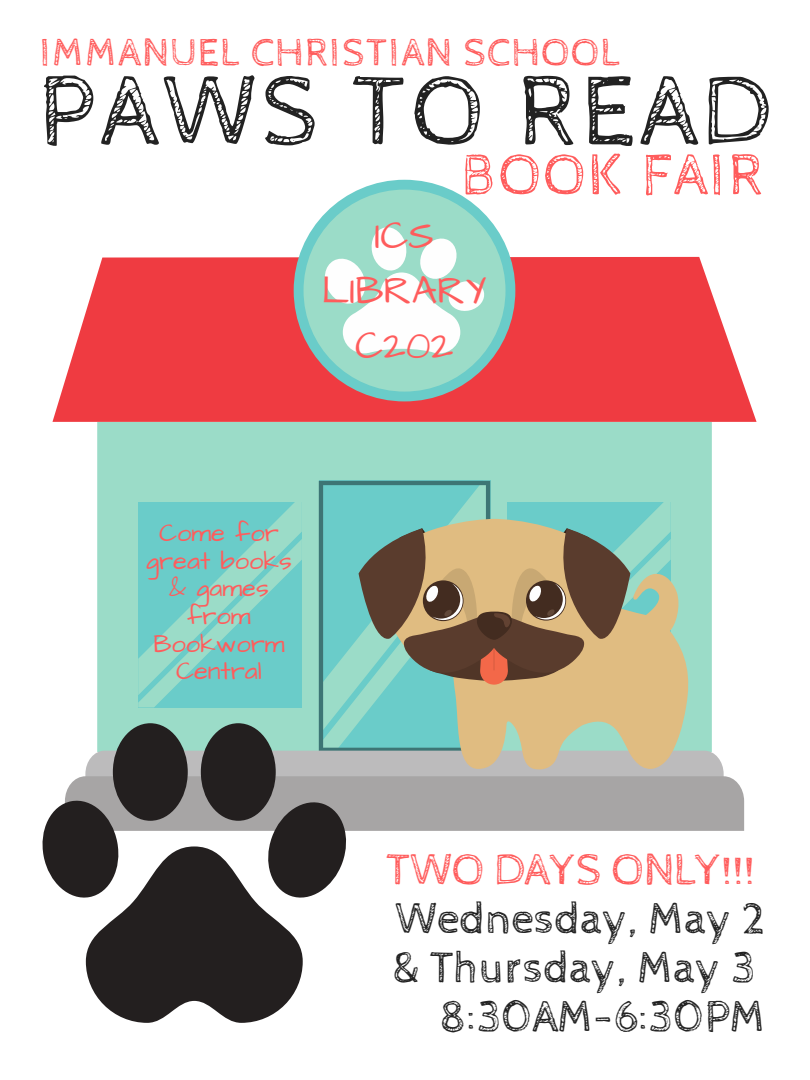
<style>
.page{position:relative;width:810px;height:1080px;background:#fff}
.page>*{position:absolute;margin:0;border:0;box-sizing:border-box;transform-origin:0 0}
.t1{font:101.88px "Cabin Sketch";letter-spacing:.05em;color:#222}
.t2{font:59.44px "Cabin Sketch";letter-spacing:.04em;color:#ff5c5c}
.t3{font:45.25px/49.2px "Cabin Sketch";color:#222;text-align:right}
.t4{font:45.25px "Cabin Sketch";color:#ff5c5c}
.t5{font:39.62px "Cabin Sketch";letter-spacing:.04em;color:#ff5c5c}
.t6{font:39.62px/55.3px "Architects Daughter";color:#ff5c5c;text-align:center}
.t7{font:25.44px/27.6px "Architects Daughter";color:#ff5c5c;text-align:center}
</style>
<div class="page">
<div style="left:97px;top:422px;width:615px;height:330px;background:#9bdcc8"></div>
<svg style="left:138px;top:502px;width:164px;height:205px"></svg>
<svg style="left:319px;top:481px;width:171px;height:270px;fill:#6accc9"></svg>
<svg style="left:724px;top:776px;width:20px;height:55px"></svg>
<svg style="left:52px;top:257px;width:705px;height:165px;background:#f04f54"></svg>
<div style="left:294px;top:180px;width:221px;height:221px;background:#6accc9;border-radius:50%"></div>
<div style="left:304px;top:190px;width:202px;height:202px;background:#9bdcc8;border-radius:50%"></div>
<svg style="left:322px;top:226px;width:164px;height:127px"></svg>
<svg style="left:448px;top:582px;width:243px;height:169px;fill:#e0bc81"></svg>
<svg style="left:359px;top:502px;width:312px;height:205px;background:#99997b"></svg>
<svg style="left:86px;top:903px;width:217px;height:120px;fill:#231f1f"></svg>
<div style="left:113px;top:723px;width:75px;height:98px;background:#231f1f;border-radius:50%"></div>
<div style="left:201px;top:723px;width:75px;height:98px;background:#231f1f;border-radius:50%"></div>
<svg style="left:42px;top:751px;width:682px;height:152px"></svg>
<h3 class="t5" style="left:40px;top:31px;width:581px">IMMANUEL CHRISTIAN SCHOOL</h3>
<h1 class="t1" style="left:37px;top:55px;width:734px">PAWS TO READ</h1>
<h2 class="t2" style="left:462px;top:142px;width:303px">BOOK FAIR</h2>
<h3 class="t6" style="left:322px;top:208px;width:166px">ICS<br>LIBRARY<br>C202</h3>
<p class="t7" style="left:146px;top:520px;width:147px">Come for great books &amp; games from<br>Bookworm<br>Central</p>
<h3 class="t4" style="left:386px;top:844px;width:371px">TWO DAYS ONLY!!!</h3>
<h3 class="t3" style="left:394px;top:895px;width:374px">Wednesday, May 2 &amp; Thursday, May 3<br>8:30AM-6:30PM</h3>
</div>
